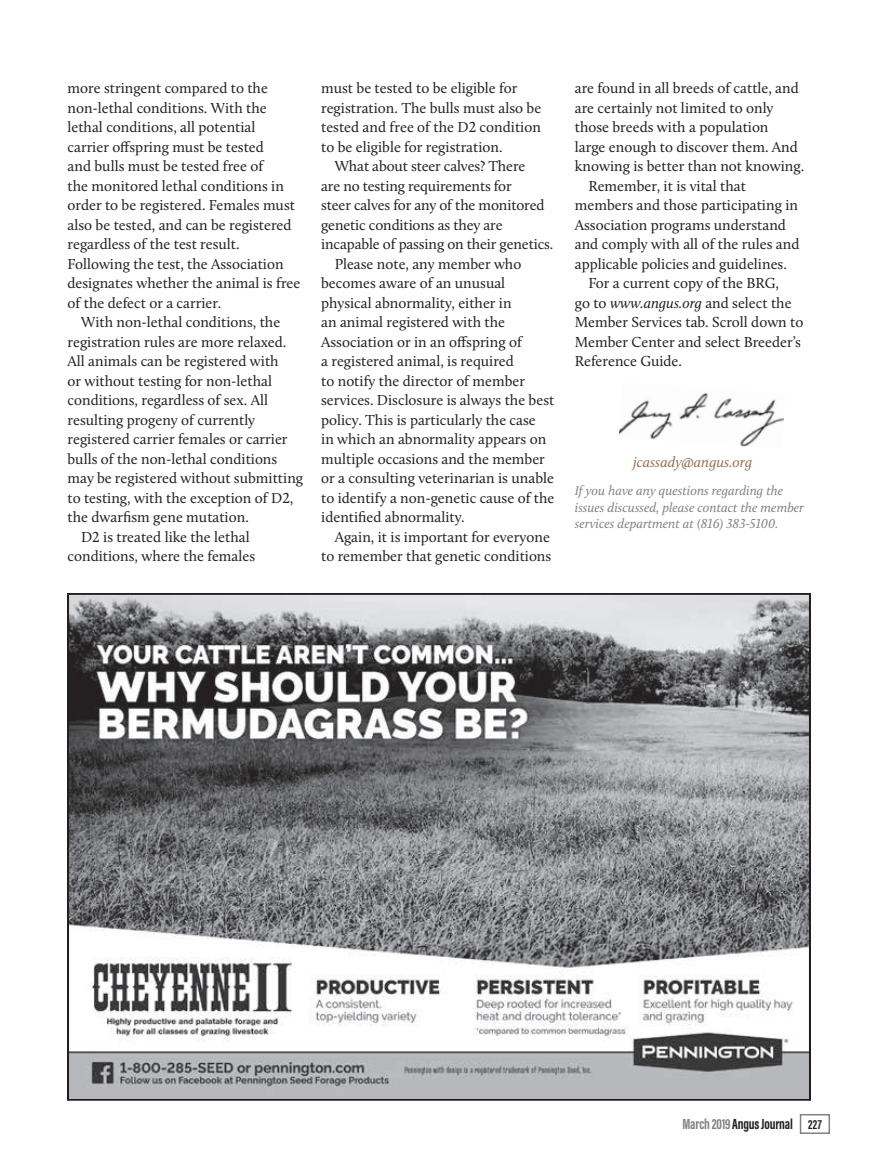
<style>
.page{position:relative;width:878px;height:1168px;background:#fff}
.page>*{position:absolute;margin:0;border:0;box-sizing:border-box;transform-origin:0 0}
.Body_Text{font:15px/19.5px "Calluna";color:#231f20}
.t1{font:700 15px "Acumin Pro Extra Cond";letter-spacing:-.01em;color:#231f20}
.email_stamp{font:italic 15px "Calluna";color:#9a7050}
.Editor_s_Note{font:italic 13.5px/16.5px "Calluna";color:#808285}
.s1{font-style:italic}
.s2{color:#808285}
.s3{font-size:13.5px}
</style>
<div class="page">
<svg style="left:71px;top:596px;width:736px;height:501px"></svg>
<img style="left:619px;top:392px;width:165px;height:55px">
<div style="left:799px;top:1114px;width:31px;height:20px;border:2px solid #808285"></div>
<p class="Body_Text" style="left:68px;top:78px;width:234px">more stringent compared to the non-lethal conditions. With the lethal conditions, all potential carrier offspring must be tested<br>and bulls must be tested free of<br>the monitored lethal conditions in order to be registered. Females must also be tested, and can be registered regardless of the test result.<br>Following the test, the Association designates whether the animal is free of the defect or a carrier.</p>
<p class="Body_Text" style="left:68px;top:312px;width:237px;text-indent:14px">With non-lethal conditions, the registration rules are more relaxed.<br>All animals can be registered with<br>or without testing for non-lethal conditions, regardless of sex. All resulting progeny of currently registered carrier females or carrier bulls of the non-lethal conditions may be registered without submitting to testing, with the exception of D2, the dwarfism gene mutation.</p>
<p class="Body_Text" style="left:68px;top:527px;width:189px;text-align:center">D2 is treated like the lethal conditions, where the females</p>
<p class="Body_Text" style="left:321px;top:78px;width:221px">must be tested to be eligible for registration. The bulls must also be tested and free of the D2 condition to be eligible for registration.</p>
<p class="Body_Text" style="left:321px;top:156px;width:234px;text-indent:14px">What about steer calves? There<br>are no testing requirements for<br>steer calves for any of the monitored genetic conditions as they are incapable of passing on their genetics.</p>
<p class="Body_Text" style="left:321px;top:254px;width:235px;text-indent:14px">Please note, any member who becomes aware of an unusual physical abnormality, either in<br>an animal registered with the Association or in an offspring of<br>a registered animal, is required<br>to notify the director of member services. Disclosure is always the best policy. This is particularly the case<br>in which an abnormality appears on multiple occasions and the member or a consulting veterinarian is unable to identify a non-genetic cause of the identified abnormality.</p>
<p class="Body_Text" style="left:321px;top:527px;width:232px;text-align:right">Again, it is important for everyone to remember that genetic conditions</p>
<p class="Body_Text" style="left:574px;top:78px;width:231px">are found in all breeds of cattle, and are certainly not limited to only those breeds with a population<br>large enough to discover them. And knowing is better than not knowing.</p>
<p class="Body_Text" style="left:574px;top:176px;width:226px;text-indent:14px">Remember, it is vital that members and those participating in Association programs understand and comply with all of the rules and applicable policies and guidelines.</p>
<p class="Body_Text" style="left:574px;top:273px;width:230px;text-indent:14px">For a current copy of the BRG,<br>go to <span class="s1">www.angus.org</span> and select the<br>Member Services tab. Scroll down to<br>Member Center and select Breeder’s<br>Reference Guide.</p>
<p class="email_stamp" style="left:633px;top:452px;width:120px">jcassady@angus.org</p>
<p class="Editor_s_Note" style="left:574px;top:482px;width:230px">If you have any questions regarding the issues discussed, please contact the member services department at (816) 383-5100.</p>
<p class="t1" style="left:682px;top:1115px;width:141px"><span class="s2">March 2019</span> Angus Journal <span class="s3">227</span></p>
</div>
